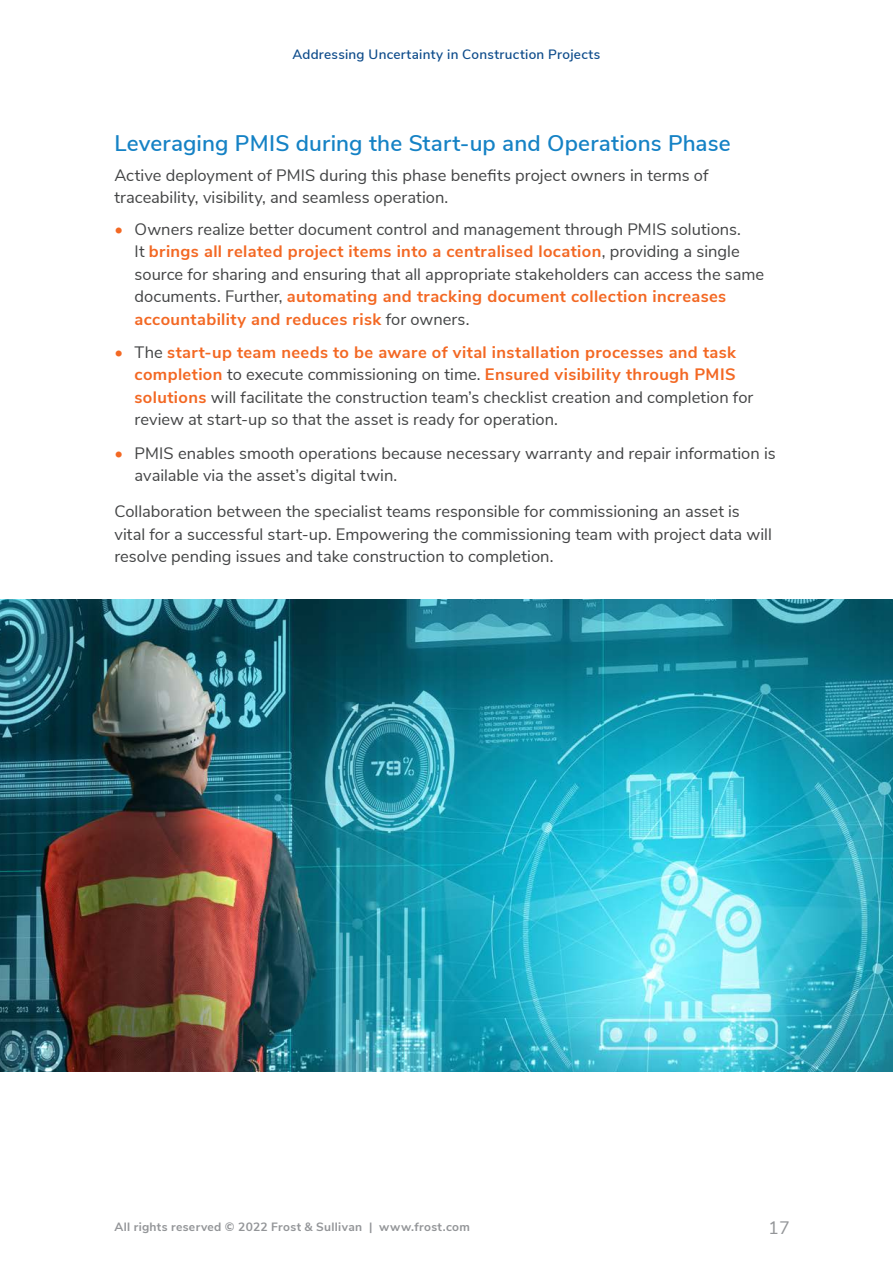
<style>
.page{position:relative;width:893px;height:1263px;background:#fff}
.page>*{position:absolute;margin:0;border:0;box-sizing:border-box;transform-origin:0 0}
.t1{font:600 22.5px "Nunito Sans";letter-spacing:.005em;color:#1582c5}
.t2{font:18px "Nunito Sans";color:#939598}
.Bullet_list{font:16.5px/22.5px "Nunito Sans";color:#434445}
.Text_body{font:16.5px/22.5px "Nunito Sans";color:#434445}
.t3{font:600 13.5px "Nunito Sans";letter-spacing:.02em;color:#0e4c8b}
.t4{font:700 12px "Nunito Sans";letter-spacing:.025em;color:#939598}
.s1{font-weight:800;color:#f36823}
.s2{font-weight:700;color:#f36823}
</style>
<div class="page">
<img style="left:0;top:600px;width:893px;height:471px">
<p class="t3" style="left:292px;top:44px;width:309px">Addressing Uncertainty in Construction Projects</p>
<h2 class="t1" style="left:114px;top:127px;width:618px">Leveraging PMIS during the Start-up and Operations Phase</h2>
<p class="Text_body" style="left:114px;top:163px;width:596px">Active deployment of PMIS during this phase benefits project owners in terms of traceability, visibility, and seamless operation.</p>
<p class="Bullet_list" style="left:135px;top:217px;width:631px;text-indent:-20px"><span class="s1">•</span> Owners realize better document control and management through PMIS solutions.<br>It <span class="s2">brings all related project items into a centralised location</span>, providing a single source for sharing and ensuring that all appropriate stakeholders can access the same documents. Further, <span class="s2">automating and tracking document collection increases accountability and reduces risk</span> for owners.</p>
<p class="Bullet_list" style="left:135px;top:340px;width:620px;text-indent:-20px"><span class="s1">•</span> The <span class="s2">start-up team needs to be aware of vital installation processes and task completion</span> to execute commissioning on time. <span class="s2">Ensured visibility through PMIS solutions</span> will facilitate the construction team’s checklist creation and completion for review at start-up so that the asset is ready for operation.</p>
<p class="Bullet_list" style="left:135px;top:441px;width:643px;text-indent:-20px"><span class="s1">•</span> PMIS enables smooth operations because necessary warranty and repair information is available via the asset’s digital twin.</p>
<p class="Text_body" style="left:114px;top:499px;width:659px">Collaboration between the specialist teams responsible for commissioning an asset is vital for a successful start-up. Empowering the commissioning team with project data will resolve pending issues and take construction to completion.</p>
<p class="t4" style="left:114px;top:1218px;width:357px">All rights reserved © 2022 Frost &amp; Sullivan | www.frost.com</p>
<p class="t2" style="left:768px;top:1214px;width:23px">17</p>
</div>
